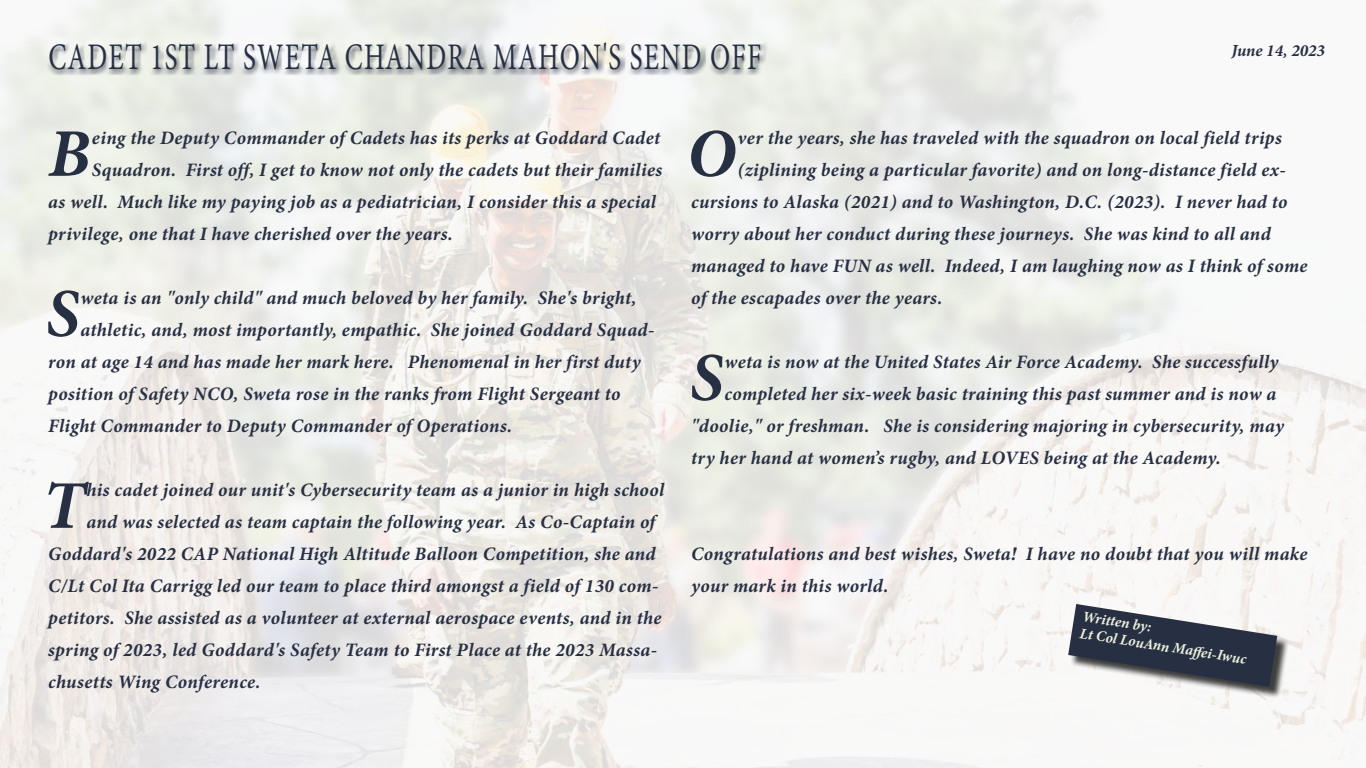
<style>
.page{position:relative;width:1366px;height:768px;background:#fff}
.page>*{position:absolute;margin:0;border:0;box-sizing:border-box;transform-origin:0 0}
.t1{font:italic 700 68.3px "Minion Pro";color:#272f42}
.t2{font:37.5px "Minion Pro";letter-spacing:.05em;color:#272f42;scale:.72 1}
.t3{font:italic 700 19px/32px "Minion Pro";letter-spacing:.015em;color:#272f42}
.t4{font:italic 700 17px "Minion Pro";color:#272f42}
.t5{font:italic 700 15px/17px "Minion Pro";color:#edf0dd}
</style>
<div class="page">
<img style="left:0;top:0;width:1366px;height:768px">
<div style="left:42px;top:35px;width:724px;height:39px;background:#f2f4f0"></div>
<div style="left:46px;top:38px;width:722px;height:38px;background:#272f42;opacity:.75"></div>
<div style="left:1070px;top:606px;width:219px;height:93px;background:#000;opacity:.75"></div>
<svg style="left:1068px;top:604px;width:209px;height:83px"></svg>
<h2 class="t2" style="left:48px;top:32px;width:992px">CADET 1ST LT SWETA CHANDRA MAHON'S SEND OFF</h2>
<p class="t4" style="left:1231px;top:39px;width:95px">June 14, 2023</p>
<h1 class="t1" style="left:48px;top:105px;width:44px">B</h1>
<p class="t3" style="left:92px;top:121px;width:570px">eing the Deputy Commander of Cadets has its perks at Goddard Cadet</p>
<p class="t3" style="left:92px;top:153px;width:572px">Squadron. First off, I get to know not only the cadets but their families</p>
<p class="t3" style="left:48px;top:185px;width:609px">as well. Much like my paying job as a pediatrician, I consider this a special</p>
<p class="t3" style="left:48px;top:217px;width:406px">privilege, one that I have cherished over the years.</p>
<h1 class="t1" style="left:46px;top:265px;width:35px">S</h1>
<p class="t3" style="left:81px;top:281px;width:557px">weta is an "only child" and much beloved by her family. She's bright,</p>
<p class="t3" style="left:81px;top:313px;width:575px">athletic, and, most importantly, empathic. She joined Goddard Squad-</p>
<p class="t3" style="left:48px;top:345px;width:594px">ron at age 14 and has made her mark here. Phenomenal in her first duty</p>
<p class="t3" style="left:48px;top:377px;width:574px">position of Safety NCO, Sweta rose in the ranks from Flight Sergeant to</p>
<p class="t3" style="left:48px;top:409px;width:465px">Flight Commander to Deputy Commander of Operations.</p>
<h1 class="t1" style="left:43px;top:457px;width:44px">T</h1>
<p class="t3" style="left:86px;top:473px;width:579px">his cadet joined our unit's Cybersecurity team as a junior in high school</p>
<p class="t3" style="left:86px;top:505px;width:570px">and was selected as team captain the following year. As Co-Captain of</p>
<p class="t3" style="left:48px;top:537px;width:609px">Goddard's 2022 CAP National High Altitude Balloon Competition, she and</p>
<p class="t3" style="left:48px;top:569px;width:612px">C/Lt Col Ita Carrigg led our team to place third amongst a field of 130 com-</p>
<p class="t3" style="left:48px;top:601px;width:615px">petitors. She assisted as a volunteer at external aerospace events, and in the</p>
<p class="t3" style="left:48px;top:633px;width:611px">spring of 2023, led Goddard's Safety Team to First Place at the 2023 Massa-</p>
<p class="t3" style="left:48px;top:665px;width:214px">chusetts Wing Conference.</p>
<h1 class="t1" style="left:687px;top:105px;width:51px">O</h1>
<p class="t3" style="left:738px;top:121px;width:546px">ver the years, she has traveled with the squadron on local field trips</p>
<p class="t3" style="left:738px;top:153px;width:550px">(ziplining being a particular favorite) and on long-distance field ex-</p>
<p class="t3" style="left:691px;top:185px;width:598px">cursions to Alaska (2021) and to Washington, D.C. (2023). I never had to</p>
<p class="t3" style="left:691px;top:217px;width:581px">worry about her conduct during these journeys. She was kind to all and</p>
<p class="t3" style="left:691px;top:249px;width:618px">managed to have FUN as well. Indeed, I am laughing now as I think of some</p>
<p class="t3" style="left:691px;top:281px;width:253px">of the escapades over the years.</p>
<h1 class="t1" style="left:690px;top:329px;width:35px">S</h1>
<p class="t3" style="left:724px;top:345px;width:555px">weta is now at the United States Air Force Academy. She successfully</p>
<p class="t3" style="left:724px;top:377px;width:553px">completed her six-week basic training this past summer and is now a</p>
<p class="t3" style="left:691px;top:409px;width:594px">"doolie," or freshman. She is considering majoring in cybersecurity, may</p>
<p class="t3" style="left:691px;top:441px;width:531px">try her hand at women’s rugby, and LOVES being at the Academy.</p>
<p class="t3" style="left:691px;top:537px;width:618px">Congratulations and best wishes, Sweta! I have no doubt that you will make your mark in this world.</p>
<p class="t5" style="left:1084px;top:608px;width:170px;rotate:9deg">Written by:<br>Lt Col LouAnn Maff ei-Iwuc</p>
</div>
